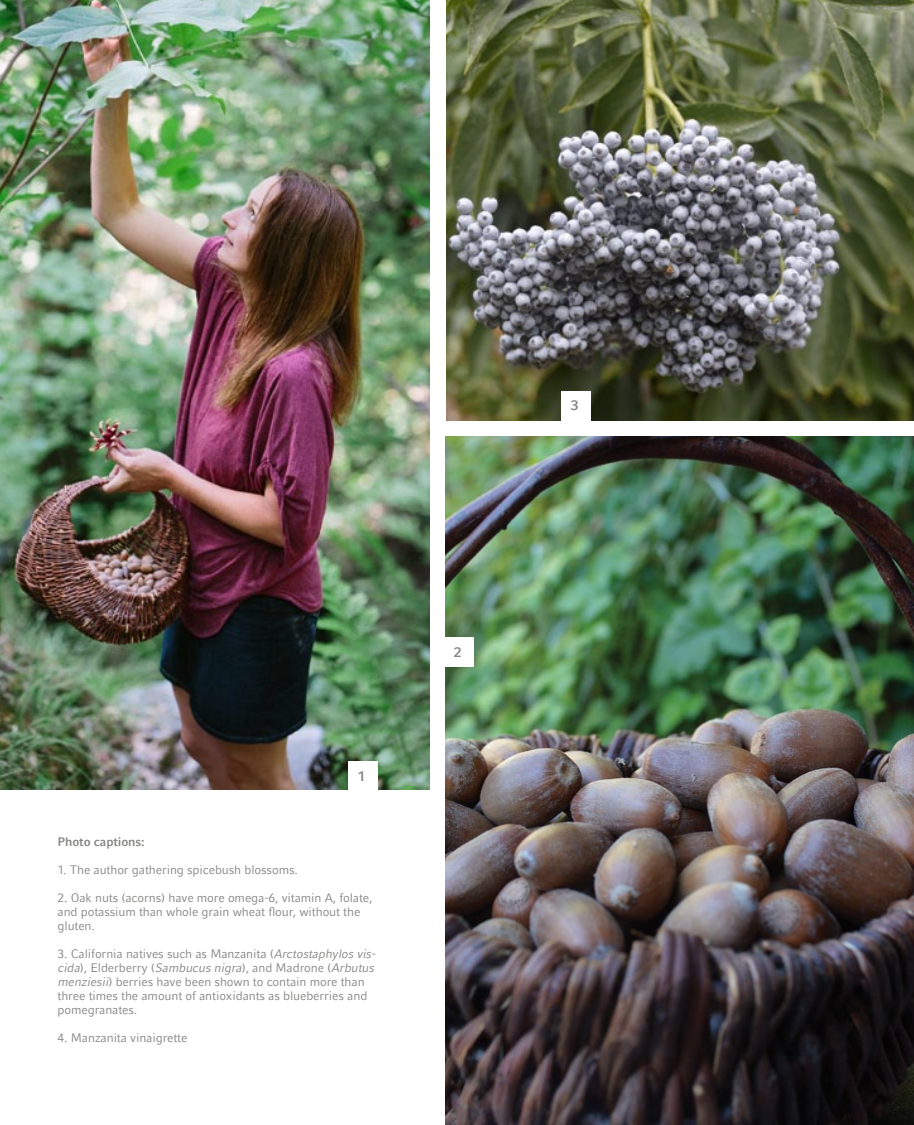
<style>
.page{position:relative;width:914px;height:1125px;background:#fff}
.page>*{position:absolute;margin:0;border:0;box-sizing:border-box;transform-origin:0 0}
.t1{font:700 14px "LMU Compatil Fact";color:#878786}
.t2{font:12.25px/14px "LMU Compatil Fact";letter-spacing:-.01em;color:#878786}
.t3{font:700 12.25px "LMU Compatil Fact";letter-spacing:-.01em;color:#878786}
.s1{font-style:italic}
</style>
<div class="page">
<img style="left:446px;top:0;width:467px;height:420px">
<img style="left:445px;top:437px;width:468px;height:688px">
<img style="left:0;top:0;width:429px;height:789px">
<div style="left:348px;top:761px;width:29px;height:30px;background:#fff"></div>
<div style="left:561px;top:391px;width:29px;height:29px;background:#fff"></div>
<div style="left:444px;top:637px;width:29px;height:30px;background:#fff"></div>
<p class="t1" style="left:358px;top:767px;width:9px">1</p>
<p class="t3" style="left:58px;top:834px;width:88px">Photo captions:</p>
<p class="t2" style="left:58px;top:862px;width:242px">1. The author gathering spicebush blossoms.</p>
<p class="t2" style="left:58px;top:890px;width:316px">2. Oak nuts (acorns) have more omega-6, vitamin A, folate, and potassium than whole grain wheat flour, without the gluten.</p>
<p class="t2" style="left:58px;top:946px;width:319px">3. California natives such as Manzanita (<span class="s1">Arctostaphylos vis&shy;cida</span>), Elderberry (<span class="s1">Sambucus nigra</span>), and Madrone (<span class="s1">Arbutus menziesii</span>) berries have been shown to contain more than three times the amount of antioxidants as blueberries and pomegranates.</p>
<p class="t2" style="left:58px;top:1031px;width:131px">4. Manzanita vinaigrette</p>
<p class="t1" style="left:454px;top:643px;width:9px">2</p>
<p class="t1" style="left:570px;top:397px;width:9px">3</p>
</div>
